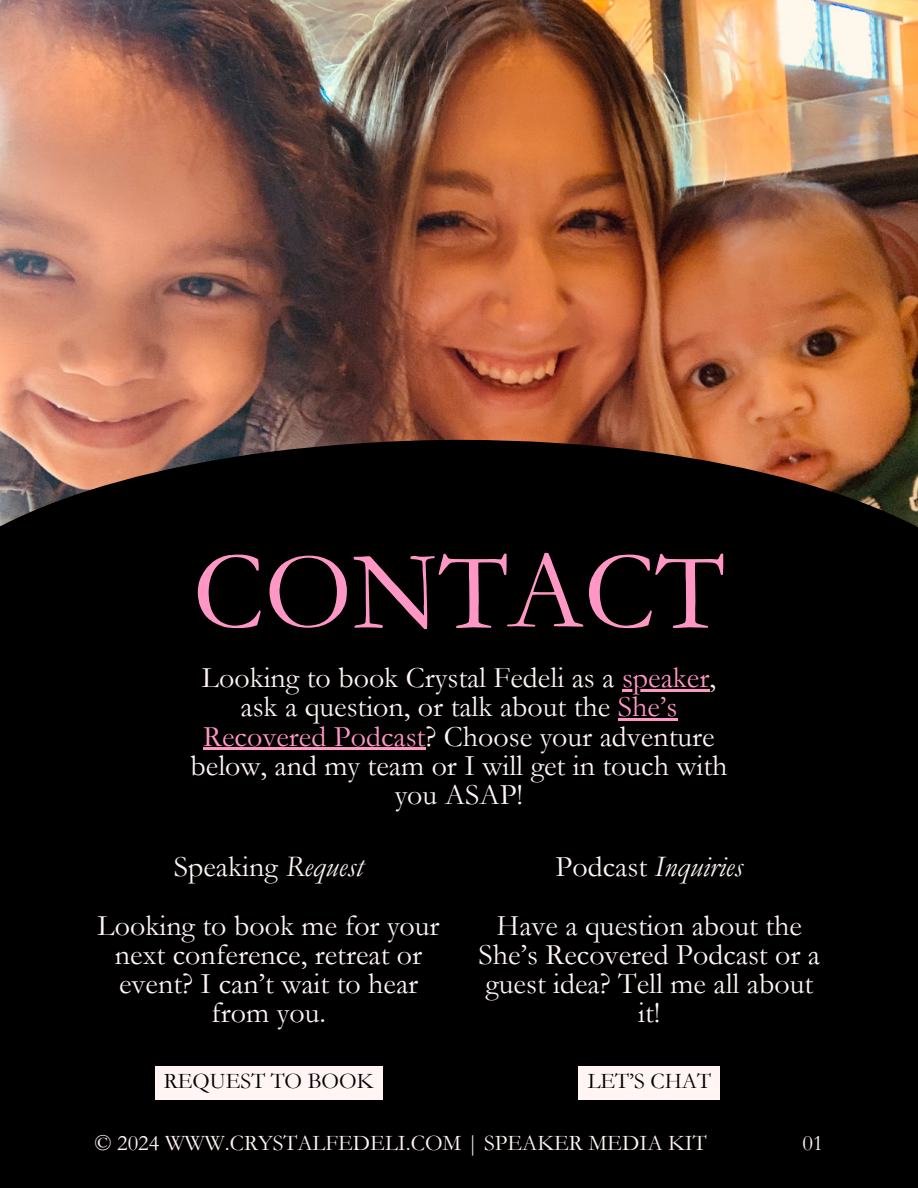
<style>
.page{position:relative;width:918px;height:1188px;background:#fff}
.page>*{position:absolute;margin:0;border:0;box-sizing:border-box;transform-origin:0 0}
.t1{font:112.5px "Garamond";color:#ff97c5}
.t2{font:30px/29.2px "Garamond";color:#fff5f5;text-align:center}
.t3{font:22.5px "Garamond";color:#fff5f5}
.t4{font:22.5px "Garamond";color:#000}
.s1{color:#ff97c5}
.s2{font-style:italic}
</style>
<div class="page">
<img style="left:0;top:0;width:918px;height:440px">
<div style="left:0;top:440px;width:918px;height:748px;background:#000"></div>
<hr style="left:622px;top:689px;width:87px;height:2px;background:#ff97c5">
<hr style="left:618px;top:718px;width:59px;height:3px;background:#ff97c5">
<hr style="left:203px;top:748px;width:222px;height:2px;background:#ff97c5">
<div style="left:155px;top:1066px;width:228px;height:34px;background:#fff5f5"></div>
<div style="left:579px;top:1066px;width:141px;height:34px;background:#fff5f5"></div>
<h1 class="t1" style="left:193px;top:530px;width:533px">CONTACT</h1>
<p class="t2" style="left:191px;top:663px;width:538px">Looking to book Crystal Fedeli as a <span class="s1">speaker</span>, ask a question, or talk about the <span class="s1">She’s Recovered Podcast</span>? Choose your adventure below, and my team or I will get in touch with you ASAP!</p>
<p class="t2" style="left:98px;top:838px;width:343px;line-height:58.5px">Speaking <span class="s2">Request<br></span>Looking to book me for your</p>
<p class="t2" style="left:115px;top:940px;width:309px">next conference, retreat or event? I can’t wait to hear from you.</p>
<p class="t2" style="left:497px;top:838px;width:307px;line-height:58.5px">Podcast <span class="s2">Inquiries<br></span>Have a question about the</p>
<p class="t2" style="left:478px;top:940px;width:343px">She’s Recovered Podcast or a guest idea? Tell me all about it!</p>
<p class="t4" style="left:164px;top:1069px;width:211px">REQUEST TO BOOK</p>
<p class="t4" style="left:588px;top:1069px;width:125px">LET’S CHAT</p>
<p class="t3" style="left:95px;top:1131px;width:614px">© 2024 WWW.CRYSTALFEDELI.COM | SPEAKER MEDIA KIT</p>
<p class="t3" style="left:802px;top:1131px;width:23px">01</p>
</div>
